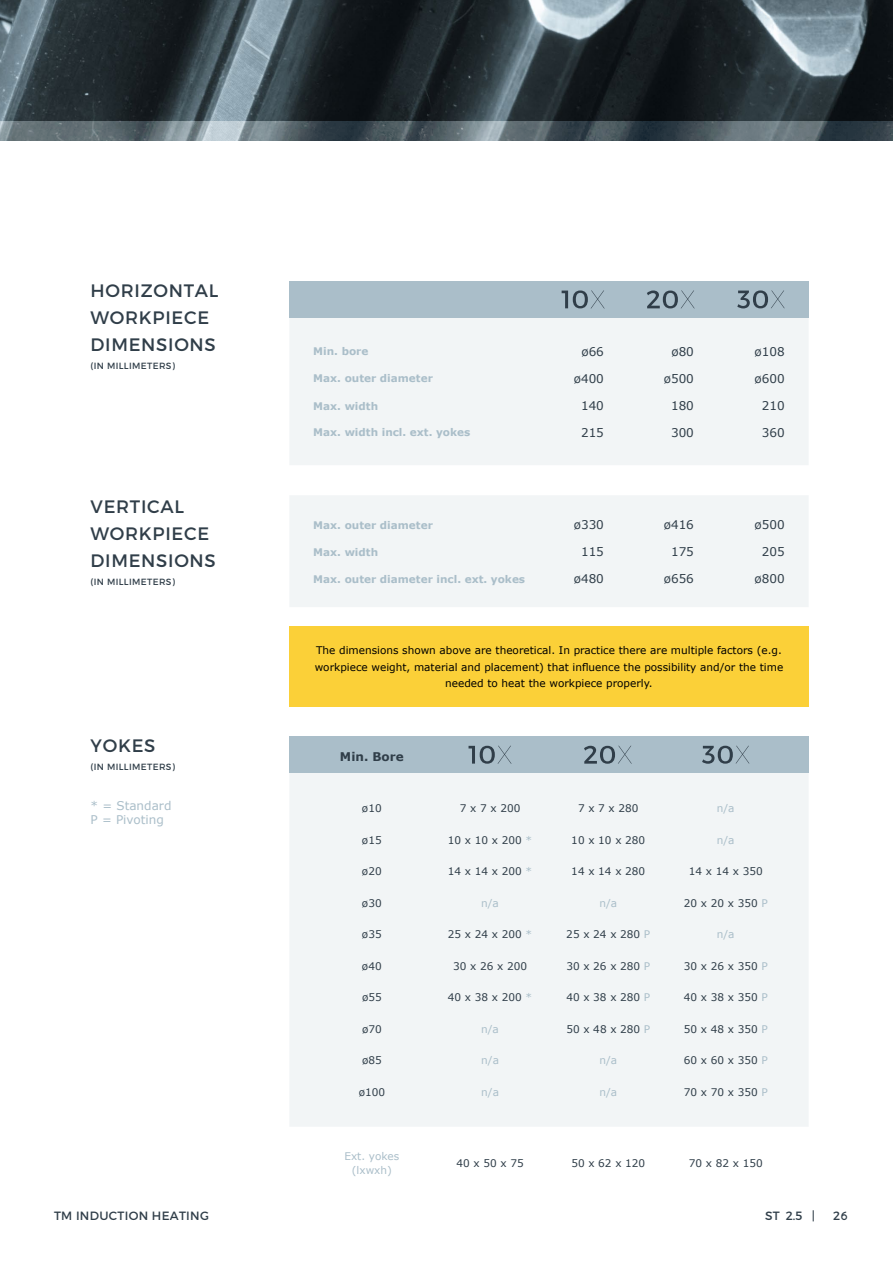
<style>
.page{position:relative;width:893px;height:1263px;background:#fff}
.page>*{position:absolute;margin:0;border:0;box-sizing:border-box;transform-origin:0 0}
.t1{font:18px/27px "TM Montserrat Regular";letter-spacing:.04em;color:#303e49}
.t2{font:12px "Verdana";color:#303e49}
.t3{font:12px "TM Montserrat Regular";letter-spacing:.025em;color:#303e49}
.t4{font:12px/13.5px "Verdana";color:#aabec9}
.t5{font:700 12px "Verdana";color:#303e49}
.t6{font:10.5px "Verdana";color:#303e49}
.t7{font:10.5px/16.5px "Verdana";color:#000;text-align:center}
.t8{font:700 10.5px "Verdana";color:#aabec9}
.t9{font:10.5px/13.5px "Verdana";color:#aabec9;text-align:center}
.t10{font:9px "TM Montserrat Regular";letter-spacing:.04em;color:#303e49}
.s1{color:#aabec9}
</style>
<div class="page">
<img style="left:0;top:0;width:893px;height:121px">
<svg style="left:0;top:121px;width:893px;height:19px;background:#59676e"></svg>
<div style="left:289px;top:737px;width:520px;height:390px;background:#f2f5f6"></div>
<div style="left:289px;top:317px;width:520px;height:148px;background:#f2f5f6"></div>
<div style="left:289px;top:281px;width:520px;height:36px;background:#aabec9"></div>
<svg style="left:562px;top:290px;width:43px;height:18px"></svg>
<svg style="left:647px;top:290px;width:48px;height:18px"></svg>
<svg style="left:737px;top:290px;width:48px;height:18px"></svg>
<div style="left:290px;top:496px;width:518px;height:111px;background:#f2f5f6"></div>
<div style="left:289px;top:737px;width:520px;height:36px;background:#aabec9"></div>
<svg style="left:469px;top:746px;width:43px;height:18px"></svg>
<svg style="left:584px;top:746px;width:48px;height:18px"></svg>
<svg style="left:702px;top:746px;width:47px;height:18px"></svg>
<div style="left:289px;top:627px;width:520px;height:80px;background:#fbd038"></div>
<h1 class="t1" style="left:91px;top:277px;width:129px">HORIZONTAL<br>WORKPIECE<br>DIMENSIONS</h1>
<p class="t10" style="left:91px;top:360px;width:86px">(IN MILLIMETERS)</p>
<h1 class="t1" style="left:91px;top:493px;width:127px">VERTICAL<br>WORKPIECE<br>DIMENSIONS</h1>
<p class="t10" style="left:91px;top:576px;width:86px">(IN MILLIMETERS)</p>
<h1 class="t1" style="left:91px;top:732px;width:66px">YOKES</h1>
<p class="t10" style="left:91px;top:761px;width:86px">(IN MILLIMETERS)</p>
<p class="t4" style="left:91px;top:799px;width:82px">* = Standard<br>P = Pivoting</p>
<p class="t8" style="left:313px;top:345px;width:57px">Min. bore</p>
<p class="t2" style="left:581px;top:344px;width:24px">ø66</p>
<p class="t2" style="left:671px;top:344px;width:24px">ø80</p>
<p class="t2" style="left:754px;top:344px;width:32px">ø108</p>
<p class="t8" style="left:313px;top:372px;width:121px">Max. outer diameter</p>
<p class="t2" style="left:574px;top:371px;width:32px">ø400</p>
<p class="t2" style="left:664px;top:371px;width:32px">ø500</p>
<p class="t2" style="left:754px;top:371px;width:32px">ø600</p>
<p class="t8" style="left:313px;top:399px;width:66px">Max. width</p>
<p class="t2" style="left:581px;top:398px;width:24px">140</p>
<p class="t2" style="left:671px;top:398px;width:24px">180</p>
<p class="t2" style="left:762px;top:398px;width:24px">210</p>
<p class="t8" style="left:313px;top:426px;width:159px">Max. width incl. ext. yokes</p>
<p class="t2" style="left:581px;top:425px;width:24px">215</p>
<p class="t2" style="left:671px;top:425px;width:24px">300</p>
<p class="t2" style="left:762px;top:425px;width:24px">360</p>
<p class="t8" style="left:313px;top:518px;width:121px">Max. outer diameter</p>
<p class="t2" style="left:574px;top:517px;width:32px">ø330</p>
<p class="t2" style="left:664px;top:517px;width:32px">ø416</p>
<p class="t2" style="left:754px;top:517px;width:32px">ø500</p>
<p class="t8" style="left:313px;top:545px;width:66px">Max. width</p>
<p class="t2" style="left:581px;top:544px;width:24px">115</p>
<p class="t2" style="left:671px;top:544px;width:24px">175</p>
<p class="t2" style="left:762px;top:544px;width:24px">205</p>
<p class="t8" style="left:313px;top:572px;width:213px">Max. outer diameter incl. ext. yokes</p>
<p class="t2" style="left:574px;top:571px;width:32px">ø480</p>
<p class="t2" style="left:664px;top:571px;width:32px">ø656</p>
<p class="t2" style="left:754px;top:571px;width:32px">ø800</p>
<p class="t7" style="left:315px;top:642px;width:470px">The dimensions shown above are theoretical. In practice there are multiple factors (e.g. workpiece weight, material and placement) that influence the possibility and/or the time needed to heat the workpiece properly.</p>
<p class="t5" style="left:340px;top:749px;width:65px">Min. Bore</p>
<p class="t6" style="left:362px;top:801px;width:21px">ø10</p>
<p class="t6" style="left:460px;top:801px;width:62px">7 x 7 x 200</p>
<p class="t6" style="left:578px;top:801px;width:62px">7 x 7 x 280</p>
<p class="t9" style="left:717px;top:801px;width:19px">n/a</p>
<p class="t6" style="left:362px;top:833px;width:21px">ø15</p>
<p class="t6" style="left:448px;top:833px;width:86px">10 x 10 x 200 <span class="s1">*</span></p>
<p class="t6" style="left:571px;top:833px;width:75px">10 x 10 x 280</p>
<p class="t9" style="left:717px;top:833px;width:19px">n/a</p>
<p class="t6" style="left:362px;top:864px;width:21px">ø20</p>
<p class="t6" style="left:448px;top:864px;width:86px">14 x 14 x 200 <span class="s1">*</span></p>
<p class="t6" style="left:571px;top:864px;width:75px">14 x 14 x 280</p>
<p class="t6" style="left:689px;top:864px;width:75px">14 x 14 x 350</p>
<p class="t6" style="left:362px;top:896px;width:21px">ø30</p>
<p class="t9" style="left:481px;top:896px;width:19px">n/a</p>
<p class="t9" style="left:599px;top:896px;width:19px">n/a</p>
<p class="t6" style="left:684px;top:896px;width:85px">20 x 20 x 350 <span class="s1">P</span></p>
<p class="t6" style="left:362px;top:927px;width:21px">ø35</p>
<p class="t6" style="left:448px;top:927px;width:86px">25 x 24 x 200 <span class="s1">*</span></p>
<p class="t6" style="left:566px;top:927px;width:85px">25 x 24 x 280 <span class="s1">P</span></p>
<p class="t9" style="left:717px;top:927px;width:19px">n/a</p>
<p class="t6" style="left:362px;top:959px;width:21px">ø40</p>
<p class="t6" style="left:453px;top:959px;width:75px">30 x 26 x 200</p>
<p class="t6" style="left:566px;top:959px;width:85px">30 x 26 x 280 <span class="s1">P</span></p>
<p class="t6" style="left:684px;top:959px;width:85px">30 x 26 x 350 <span class="s1">P</span></p>
<p class="t6" style="left:362px;top:990px;width:21px">ø55</p>
<p class="t6" style="left:448px;top:990px;width:86px">40 x 38 x 200 <span class="s1">*</span></p>
<p class="t6" style="left:566px;top:990px;width:85px">40 x 38 x 280 <span class="s1">P</span></p>
<p class="t6" style="left:684px;top:990px;width:85px">40 x 38 x 350 <span class="s1">P</span></p>
<p class="t6" style="left:362px;top:1022px;width:21px">ø70</p>
<p class="t9" style="left:481px;top:1022px;width:19px">n/a</p>
<p class="t6" style="left:566px;top:1022px;width:85px">50 x 48 x 280 <span class="s1">P</span></p>
<p class="t6" style="left:684px;top:1022px;width:85px">50 x 48 x 350 <span class="s1">P</span></p>
<p class="t6" style="left:362px;top:1053px;width:21px">ø85</p>
<p class="t9" style="left:481px;top:1053px;width:19px">n/a</p>
<p class="t9" style="left:599px;top:1053px;width:19px">n/a</p>
<p class="t6" style="left:684px;top:1053px;width:85px">60 x 60 x 350 <span class="s1">P</span></p>
<p class="t6" style="left:359px;top:1085px;width:28px">ø100</p>
<p class="t9" style="left:481px;top:1085px;width:19px">n/a</p>
<p class="t9" style="left:599px;top:1085px;width:19px">n/a</p>
<p class="t6" style="left:684px;top:1085px;width:85px">70 x 70 x 350 <span class="s1">P</span></p>
<p class="t9" style="left:344px;top:1149px;width:56px">Ext. yokes (lxwxh)</p>
<p class="t6" style="left:456px;top:1156px;width:69px">40 x 50 x 75</p>
<p class="t6" style="left:571px;top:1156px;width:75px">50 x 62 x 120</p>
<p class="t6" style="left:689px;top:1156px;width:75px">70 x 82 x 150</p>
<p class="t3" style="left:54px;top:1208px;width:156px">TM INDUCTION HEATING</p>
<p class="t3" style="left:765px;top:1208px;width:51px">ST 2.5 |</p>
<p class="t3" style="left:833px;top:1208px;width:16px">26</p>
</div>
